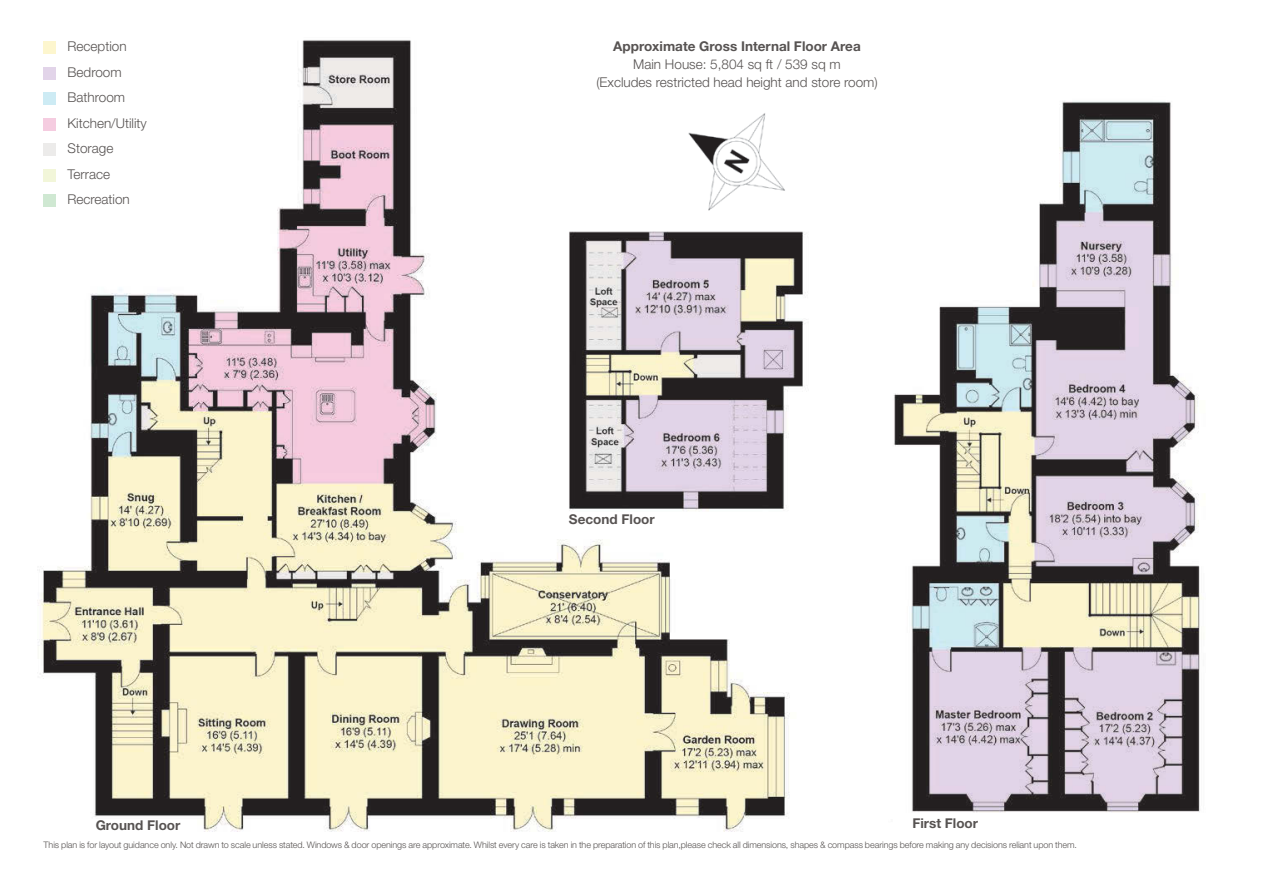
<style>
.page{position:relative;width:1263px;height:893px;background:#fff}
.page>*{position:absolute;margin:0;border:0;box-sizing:border-box;transform-origin:0 0}
.t1{font:300 13.5px/25.5px "Helvetica Neue";color:#575352;text-align:center}
.t2{font:700 13.5px "Helvetica Neue";color:#575352}
.t3{font:300 9px "Helvetica Neue";letter-spacing:-.005em;color:#575352}
</style>
<div class="page">
<img style="left:37px;top:40px;width:753px;height:792px">
<img style="left:551px;top:207px;width:256px;height:315px">
<img style="left:894px;top:101px;width:308px;height:712px">
<img style="left:682px;top:108px;width:110px;height:104px">
<div style="left:44px;top:41px;width:12px;height:13px;background:#fdf6ce"></div>
<div style="left:44px;top:67px;width:12px;height:13px;background:#e2d4e9"></div>
<div style="left:44px;top:92px;width:12px;height:13px;background:#cdebf4"></div>
<div style="left:44px;top:118px;width:12px;height:13px;background:#f5cce0"></div>
<div style="left:44px;top:143px;width:12px;height:13px;background:#ecebea"></div>
<div style="left:44px;top:169px;width:12px;height:13px;background:#f2f6d9"></div>
<div style="left:44px;top:194px;width:12px;height:13px;background:#cfe8d2"></div>
<h1 class="t1" style="left:68px;top:33px;width:81px;text-align:left">Reception<br>Bedroom<br>Bathroom<br>Kitchen/Utility<br>Storage<br>Terrace<br>Recreation</h1>
<h1 class="t2" style="left:613px;top:38px;width:249px">Approximate Gross Internal Floor Area</h1>
<h1 class="t1" style="left:596px;top:55px;width:283px;line-height:18px">Main House: 5,804 sq ft / 539 sq m<br>(Excludes restricted head height and store room)</h1>
<h1 class="t2" style="left:569px;top:511px;width:87px">Second Floor</h1>
<h1 class="t2" style="left:912px;top:815px;width:67px">First Floor</h1>
<h1 class="t2" style="left:96px;top:817px;width:86px">Ground Floor</h1>
<p class="t3" style="left:44px;top:840px;width:1035px">This plan is for layout guidance only. Not drawn to scale unless stated. Windows &amp; door openings are approximate. Whilst every care is taken in the preparation of this plan,please check all dimensions, shapes &amp; compass bearings before making any decisions reliant upon them.</p>
</div>
